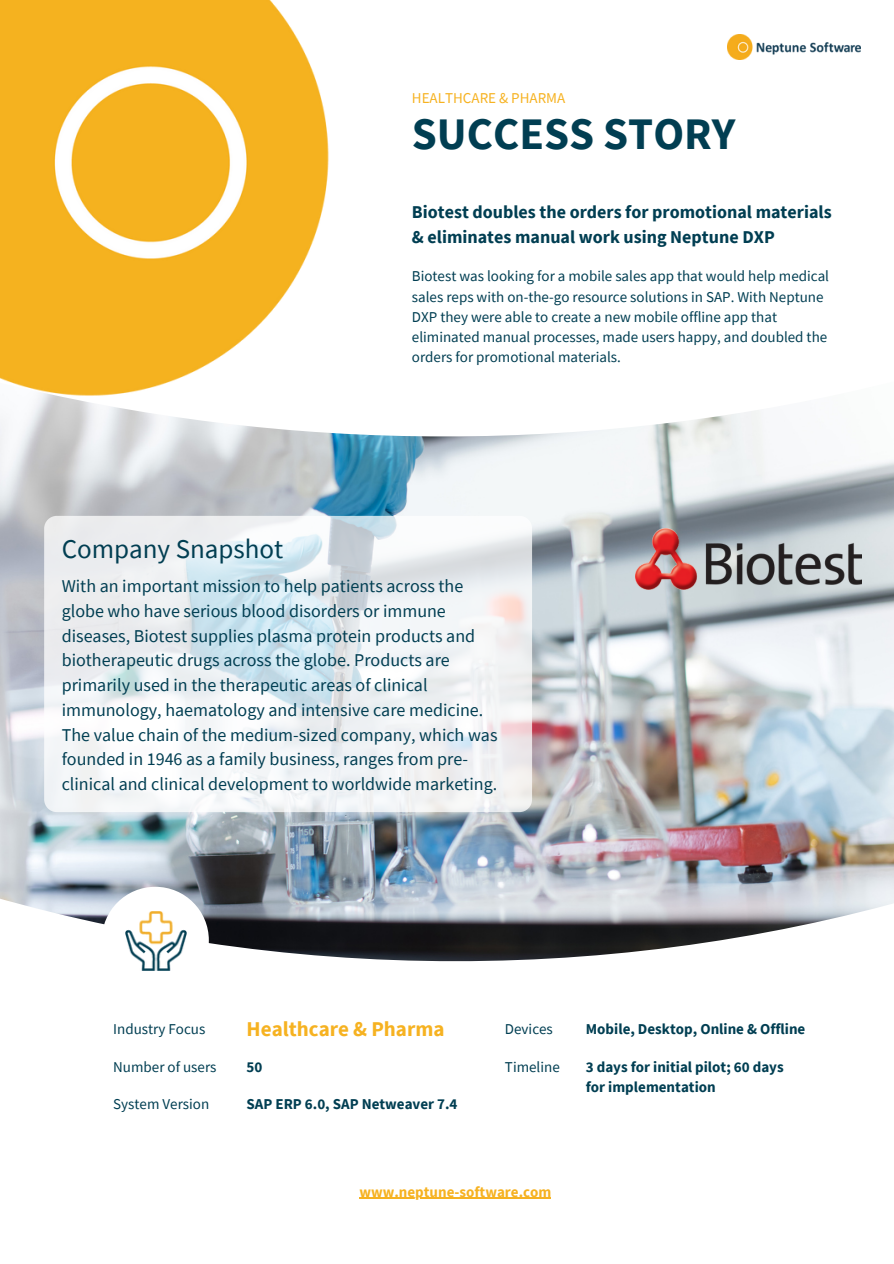
<style>
.page{position:relative;width:894px;height:1264px;background:#fff}
.page>*{position:absolute;margin:0;border:0;box-sizing:border-box;transform-origin:0 0}
.t1{font:700 45px "Source Sans Pro";color:#013e52}
.t2{font:27px "Source Sans Pro";color:#013e52}
.t3{font:700 21px "Source Sans Pro";color:#f6b221}
.t4{font:18px/24.8px "Source Sans Pro";color:#013e52}
.t5{font:700 18px/24.8px "Source Sans Pro";color:#013e52}
.t6{font:15px/20.2px "Source Sans Pro";color:#013e52}
.t7{font:700 15px "Source Sans Pro";color:#013e52}
.t8{font:700 15px "Source Sans Pro";color:#f6b221}
.t9{font:15px "Source Sans Pro";color:#f6b221}
</style>
<div class="page">
<img style="left:0;top:436px;width:893px;height:450px">
<svg style="left:0;top:409px;width:763px;height:27px"></svg>
<img style="left:0;top:0;width:329px;height:409px">
<svg style="left:0;top:886px;width:893px;height:76px"></svg>
<div style="left:102px;top:886px;width:107px;height:107px;background:#fff;border-radius:50%"></div>
<img style="left:727px;top:34px;width:133px;height:26px">
<svg style="left:44px;top:516px;width:488px;height:296px;fill:#eef0f4"></svg>
<img style="left:106px;top:891px;width:99px;height:80px">
<img style="left:635px;top:529px;width:226px;height:60px">
<hr style="left:359px;top:1197px;width:192px;height:1px;background:#f6b221">
<p class="t9" style="left:412px;top:88px;width:155px">HEALTHCARE &amp; PHARMA</p>
<p class="t1" style="left:412px;top:105px;width:325px">SUCCESS STORY</p>
<p class="t2" style="left:62px;top:531px;width:223px">Company Snapshot</p>
<p class="t5" style="left:412px;top:199px;width:421px">Biotest doubles the orders for promotional materials &amp; eliminates manual work using Neptune DXP</p>
<p class="t6" style="left:412px;top:266px;width:418px">Biotest was looking for a mobile sales app that would help medical sales reps with on-the-go resource solutions in SAP. With Neptune DXP they were able to create a new mobile offline app that eliminated manual processes, made users happy, and doubled the orders for promotional materials.</p>
<p class="t4" style="left:62px;top:573px;width:437px">With an important mission to help patients across the globe who have serious blood disorders or immune diseases, Biotest supplies plasma protein products and biotherapeutic drugs across the globe. Products are primarily used in the therapeutic areas of clinical immunology, haematology and intensive care medicine.<br>The value chain of the medium-sized company, which was founded in 1946 as a family business, ranges from pre&shy;clinical and clinical development to worldwide marketing.</p>
<p class="t6" style="left:113px;top:1018px;width:94px">Industry Focus</p>
<p class="t3" style="left:246px;top:1015px;width:199px">Healthcare &amp; Pharma</p>
<p class="t6" style="left:113px;top:1056px;width:105px">Number of users</p>
<p class="t7" style="left:246px;top:1056px;width:17px">50</p>
<p class="t6" style="left:113px;top:1093px;width:97px">System Version</p>
<p class="t7" style="left:246px;top:1094px;width:212px">SAP ERP 6.0, SAP Netweaver 7.4</p>
<p class="t6" style="left:505px;top:1018px;width:49px">Devices</p>
<p class="t7" style="left:585px;top:1018px;width:221px">Mobile, Desktop, Online &amp; Offline</p>
<p class="t6" style="left:505px;top:1056px;width:56px">Timeline</p>
<p class="t7" style="left:585px;top:1056px;width:199px">3 days for initial pilot; 60 days</p>
<p class="t7" style="left:585px;top:1077px;width:131px">for implementation</p>
<p class="t8" style="left:359px;top:1181px;width:193px">www.neptune-software.com</p>
</div>
